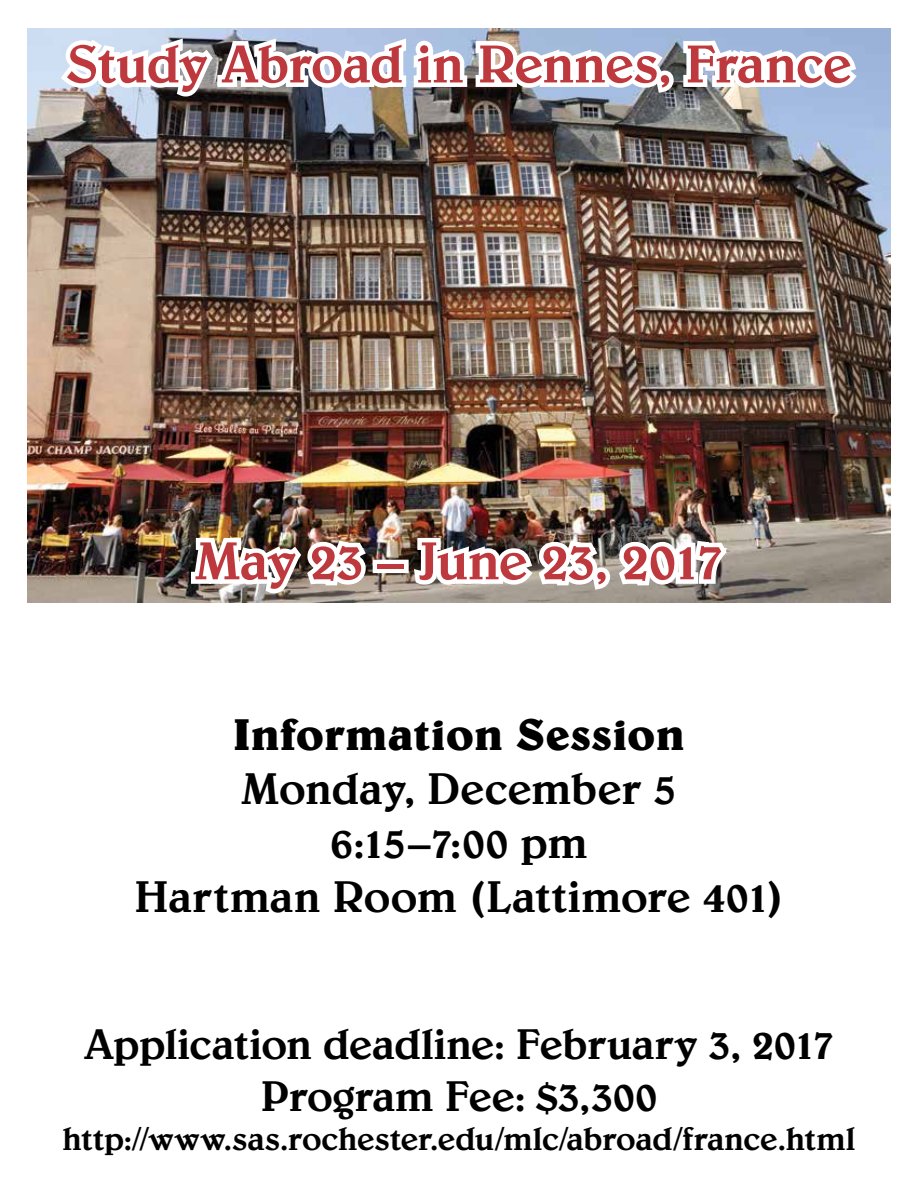
<style>
.page{position:relative;width:918px;height:1188px;background:#fff}
.page>*{position:absolute;margin:0;border:0;box-sizing:border-box;transform-origin:0 0}
.t1{font:500 54px "Belwe Std";letter-spacing:-.015em;color:#be393e}
.t2{font:500 45px/54px "Belwe Std";color:#000;text-align:center}
.t3{font:700 45px "Belwe Std";letter-spacing:.005em;color:#000}
.t4{font:500 43.5px/52.2px "Belwe Std";letter-spacing:-.01em;color:#000;text-align:center}
.t5{font:500 33px "Belwe Std";letter-spacing:-.01em;color:#000}
</style>
<div class="page">
<img style="left:27px;top:29px;width:864px;height:573px">
<svg style="left:55px;top:32px;width:808px;height:69px"></svg>
<img style="left:186px;top:533px;width:189px;height:65px">
<svg style="left:409px;top:533px;width:330px;height:62px"></svg>
<p class="t1" style="left:66px;top:33px;width:787px">Study Abroad in Rennes, France</p>
<p class="t1" style="left:195px;top:530px;width:529px">May 23 – June 23, 2017</p>
<p class="t3" style="left:233px;top:708px;width:453px">Information Session</p>
<p class="t2" style="left:134px;top:762px;width:650px">Monday, December 5<br>6:15–7:00 pm<br>Hartman Room (Lattimore 401)</p>
<p class="t4" style="left:84px;top:1018px;width:751px">Application deadline: February 3, 2017<br>Program Fee: $3,300</p>
<p class="t5" style="left:62px;top:1120px;width:795px">http://www.sas.rochester.edu/mlc/abroad/france.html</p>
</div>
